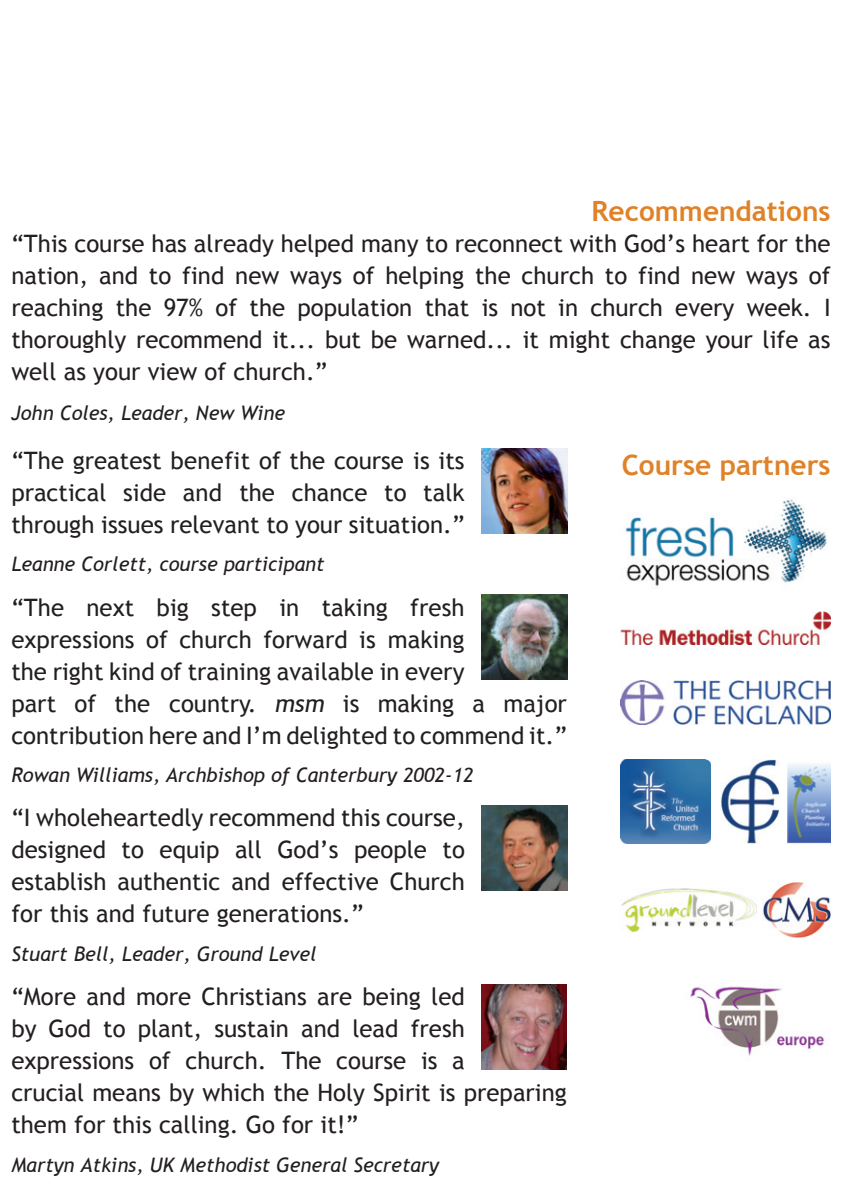
<style>
.page{position:relative;width:842px;height:1191px;background:#fff}
.page>*{position:absolute;margin:0;border:0;box-sizing:border-box;transform-origin:0 0}
.t1{font:700 28px "Trebuchet MS";color:#df8228}
.t2{font:24px/32px "Trebuchet MS";color:#231f20}
.t3{font:italic 20px "Trebuchet MS";color:#231f20}
.s1{font-style:italic}
</style>
<div class="page">
<img style="left:763px;top:882px;width:68px;height:55px">
<img style="left:621px;top:888px;width:136px;height:43px">
<img style="left:621px;top:680px;width:210px;height:44px">
<img style="left:621px;top:611px;width:210px;height:33px">
<img style="left:625px;top:499px;width:202px;height:87px">
<img style="left:621px;top:759px;width:90px;height:84px">
<img style="left:788px;top:764px;width:43px;height:79px">
<img style="left:721px;top:759px;width:58px;height:84px">
<img style="left:482px;top:595px;width:85px;height:85px">
<img style="left:482px;top:984px;width:85px;height:85px">
<img style="left:482px;top:805px;width:85px;height:85px">
<img style="left:482px;top:448px;width:85px;height:85px">
<img style="left:690px;top:986px;width:135px;height:70px">
<p class="t1" style="left:591px;top:200px;width:241px">Recommendations</p>
<p class="t2" style="left:11px;top:229px;width:821px;text-align:justify">“This course has already helped many to reconnect with God’s heart for the nation, and to find new ways of helping the church to find new ways of reaching the 97% of the population that is not in church every week. I thoroughly recommend it... but be warned... it might change your life as well as your view of church.”</p>
<p class="t3" style="left:11px;top:405px;width:275px">John Coles, Leader, New Wine</p>
<p class="t2" style="left:11px;top:446px;width:455px">“The greatest benefit of the course is its</p>
<p class="t1" style="left:622px;top:454px;width:210px">Course partners</p>
<p class="t2" style="left:11px;top:478px;width:455px">practical side and the chance to talk through issues relevant to your situation.”</p>
<p class="t3" style="left:11px;top:557px;width:315px">Leanne Corlett, course participant</p>
<p class="t2" style="left:11px;top:593px;width:557px">“The next big step in taking fresh expressions of church forward is making<br>the right kind of training available in every<br>part of the country. <span class="s1">msm</span> is making a major contribution here and I’m delighted to commend it.”</p>
<p class="t3" style="left:11px;top:767px;width:464px">Rowan Williams, Archbishop of Canterbury 2002-12</p>
<p class="t2" style="left:11px;top:804px;width:455px;text-align:justify">“I wholeheartedly recommend this course, designed to equip all God’s people to establish authentic and effective Church for this and future generations.”</p>
<p class="t3" style="left:11px;top:946px;width:307px">Stuart Bell, Leader, Ground Level</p>
<p class="t2" style="left:11px;top:982px;width:557px">“More and more Christians are being led<br>by God to plant, sustain and lead fresh expressions of church. The course is a<br>crucial means by which the Holy Spirit is preparing them for this calling. Go for it!”</p>
<p class="t3" style="left:11px;top:1157px;width:429px">Martyn Atkins, UK Methodist General Secretary</p>
</div>
